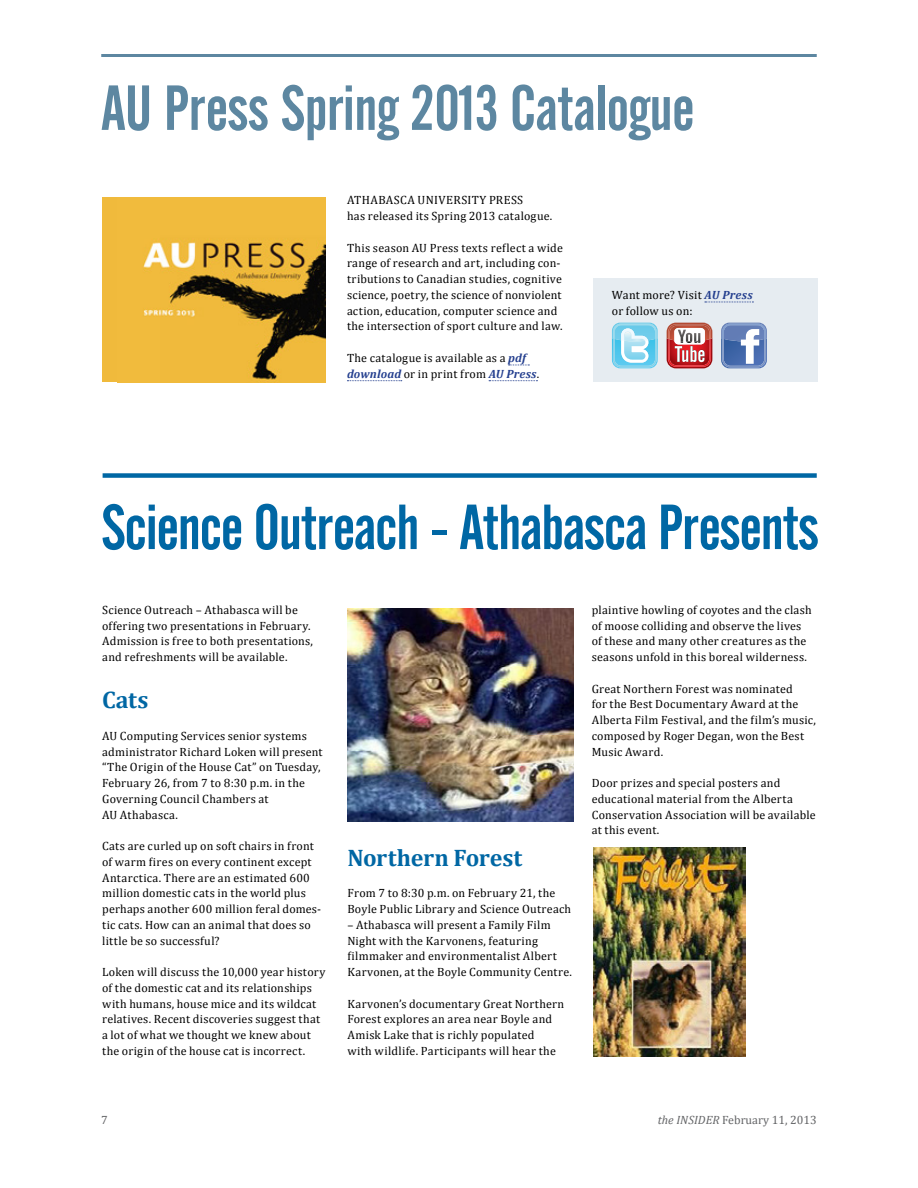
<style>
.page{position:relative;width:918px;height:1188px;background:#fff}
.page>*{position:absolute;margin:0;border:0;box-sizing:border-box;transform-origin:0 0}
.t1{font:63px "Alternate Gothic No 2 BT";letter-spacing:-.02em;color:#0067a4}
.t2{font:63px "Alternate Gothic No 2 BT";letter-spacing:-.01em;color:#5d87a1}
.t3{font:700 24px "Cambria";letter-spacing:-.01em;color:#0067a4}
.t4{font:12px/15.8px "Cambria";letter-spacing:.02em;color:#000}
.t5{font:12px "Cambria";color:#636466}
.s1{font-weight:700;font-style:italic;color:#25408f}
.s2{font-style:italic}
</style>
<div class="page">
<hr style="left:101px;top:54px;width:716px;height:3px;background:#5d87a1">
<div style="left:593px;top:279px;width:225px;height:103px;background:#e6ecf1"></div>
<svg style="left:667px;top:323px;width:45px;height:45px;background:#c97170"></svg>
<svg style="left:721px;top:323px;width:46px;height:45px;background:#7a94c3"></svg>
<svg style="left:612px;top:323px;width:46px;height:45px;background:#93d9f0"></svg>
<svg style="left:705px;top:302px;width:48px;height:1px"></svg>
<svg style="left:509px;top:365px;width:20px;height:1px"></svg>
<svg style="left:347px;top:380px;width:55px;height:1px"></svg>
<svg style="left:489px;top:380px;width:48px;height:1px"></svg>
<div style="left:102px;top:197px;width:224px;height:185px;background:#f0ba3c"></div>
<img style="left:143px;top:240px;width:183px;height:142px">
<div style="left:103px;top:473px;width:714px;height:5px;background:#0067a4"></div>
<img style="left:347px;top:608px;width:227px;height:213px">
<img style="left:593px;top:847px;width:152px;height:209px">
<h1 class="t2" style="left:101px;top:73px;width:595px">AU Press Spring 2013 Catalogue</h1>
<p class="t4" style="left:347px;top:192px;width:207px">ATHABASCA UNIVERSITY PRESS<br>has released its Spring 2013 catalogue.</p>
<p class="t4" style="left:347px;top:240px;width:217px">This season AU Press texts reflect a wide range of research and art, including con&shy;tributions to Canadian studies, cognitive science, poetry, the science of nonviolent action, education, computer science and the intersection of sport culture and law.</p>
<p class="t4" style="left:347px;top:350px;width:194px">The catalogue is available as a <span class="s1">pdf download</span> or in print from <span class="s1">AU Press</span>.</p>
<p class="t4" style="left:612px;top:287px;width:142px">Want more? Visit <span class="s1">AU Press </span>or follow us on:</p>
<h1 class="t1" style="left:101px;top:492px;width:720px">Science Outreach - Athabasca Presents</h1>
<p class="t4" style="left:102px;top:602px;width:212px">Science Outreach – Athabasca will be offering two presentations in February.<br>Admission is free to both presentations, and refreshments will be available.</p>
<h2 class="t3" style="left:102px;top:683px;width:48px">Cats</h2>
<p class="t4" style="left:102px;top:728px;width:222px">AU Computing Services senior systems administrator Richard Loken will present “The Origin of the House Cat” on Tuesday, February 26, from 7 to 8:30 p.m. in the Governing Council Chambers at<br>AU Athabasca.</p>
<p class="t4" style="left:102px;top:838px;width:221px">Cats are curled up on soft chairs in front of warm fires on every continent except Antarctica. There are an estimated 600 million domestic cats in the world plus perhaps another 600 million feral domes&shy;tic cats. How can an animal that does so little be so successful?</p>
<p class="t4" style="left:102px;top:964px;width:225px">Loken will discuss the 10,000 year history of the domestic cat and its relationships with humans, house mice and its wildcat relatives. Recent discoveries suggest that a lot of what we thought we knew about the origin of the house cat is incorrect.</p>
<h2 class="t3" style="left:347px;top:841px;width:176px">Northern Forest</h2>
<p class="t4" style="left:347px;top:885px;width:225px">From 7 to 8:30 p.m. on February 21, the<br>Boyle Public Library and Science Outreach</p>
<p class="t4" style="left:347px;top:917px;width:226px">– Athabasca will present a Family Film Night with the Karvonens, featuring filmmaker and environmentalist Albert Karvonen, at the Boyle Community Centre.</p>
<p class="t4" style="left:347px;top:996px;width:218px">Karvonen’s documentary Great Northern Forest explores an area near Boyle and Amisk Lake that is richly populated<br>with wildlife. Participants will hear the</p>
<p class="t4" style="left:592px;top:602px;width:221px">plaintive howling of coyotes and the clash of moose colliding and observe the lives of these and many other creatures as the seasons unfold in this boreal wilderness.</p>
<p class="t4" style="left:592px;top:681px;width:226px">Great Northern Forest was nominated<br>for the Best Documentary Award at the Alberta Film Festival, and the film’s music, composed by Roger Degan, won the Best Music Award.</p>
<p class="t4" style="left:592px;top:775px;width:225px">Door prizes and special posters and educational material from the Alberta Conservation Association will be available at this event.</p>
<p class="t5" style="left:101px;top:1113px;width:8px">7</p>
<p class="t5" style="left:658px;top:1113px;width:160px"><span class="s2">the INSIDER</span> February 11, 2013</p>
</div>
